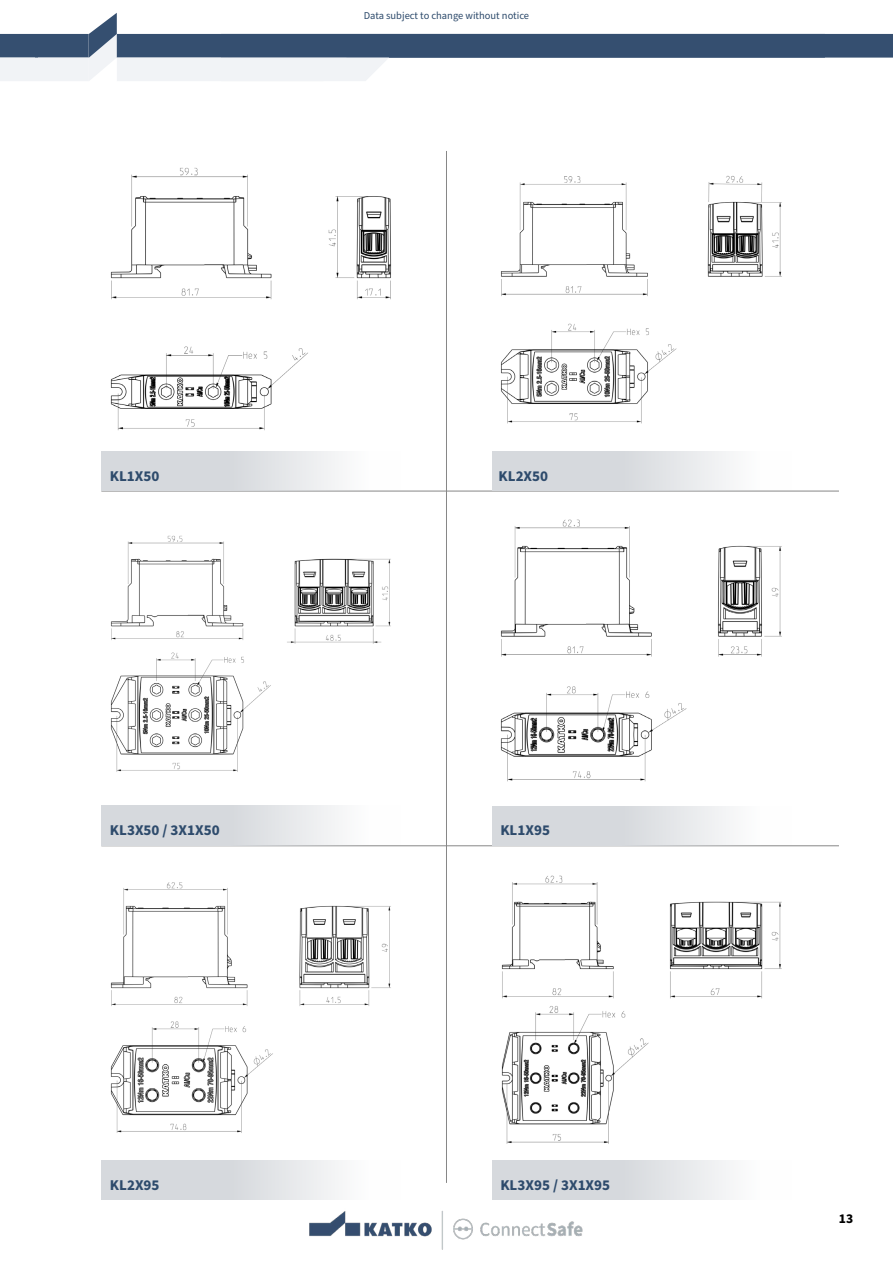
<style>
.page{position:relative;width:893px;height:1263px;background:#fff}
.page>*{position:absolute;margin:0;border:0;box-sizing:border-box;transform-origin:0 0}
.t1{font:700 15px "Source Sans Pro";color:#2e4b6c}
.t2{font:700 13.5px "Source Sans Pro";color:#000}
.t3{font:10.5px "Source Sans Pro";color:#2e4b6c}
</style>
<div class="page">
<svg style="left:0;top:13px;width:893px;height:68px"></svg>
<img style="left:309px;top:1211px;width:274px;height:39px">
<hr style="left:446px;top:151px;width:1px;height:1032px;background:#878787">
<hr style="left:101px;top:491px;width:738px;height:1px;background:#878787">
<hr style="left:101px;top:845px;width:738px;height:1px;background:#878787">
<div style="left:101px;top:450px;width:299px;height:41px;background:linear-gradient(to right,#cbcfd4,#fcfcfc)"></div>
<div style="left:493px;top:450px;width:299px;height:41px;background:linear-gradient(to right,#cbcfd4,#fcfcfc)"></div>
<div style="left:101px;top:805px;width:299px;height:40px;background:linear-gradient(to right,#cbcfd4,#fcfcfc)"></div>
<div style="left:493px;top:805px;width:299px;height:40px;background:linear-gradient(to right,#cbcfd4,#fcfcfc)"></div>
<div style="left:101px;top:1159px;width:299px;height:41px;background:linear-gradient(to right,#cbcfd4,#fcfcfc)"></div>
<div style="left:493px;top:1159px;width:299px;height:41px;background:linear-gradient(to right,#cbcfd4,#fcfcfc)"></div>
<img style="left:110px;top:535px;width:281px;height:237px">
<img style="left:501px;top:875px;width:281px;height:269px">
<img style="left:110px;top:167px;width:282px;height:264px">
<div style="left:278px;top:655px;width:139px;height:133px;background:#fff"></div>
<div style="left:653px;top:1016px;width:139px;height:133px;background:#fff"></div>
<img style="left:500px;top:519px;width:282px;height:263px">
<img style="left:493px;top:175px;width:299px;height:276px">
<img style="left:110px;top:882px;width:281px;height:251px">
<p class="t3" style="left:364px;top:9px;width:167px">Data subject to change without notice</p>
<p class="t1" style="left:110px;top:465px;width:51px">KL1X50</p>
<p class="t1" style="left:499px;top:465px;width:51px">KL2X50</p>
<p class="t1" style="left:110px;top:820px;width:111px">KL3X50 / 3X1X50</p>
<p class="t1" style="left:500px;top:820px;width:51px">KL1X95</p>
<p class="t1" style="left:110px;top:1175px;width:51px">KL2X95</p>
<p class="t1" style="left:500px;top:1175px;width:111px">KL3X95 / 3X1X95</p>
<p class="t2" style="left:839px;top:1209px;width:16px">13</p>
</div>
